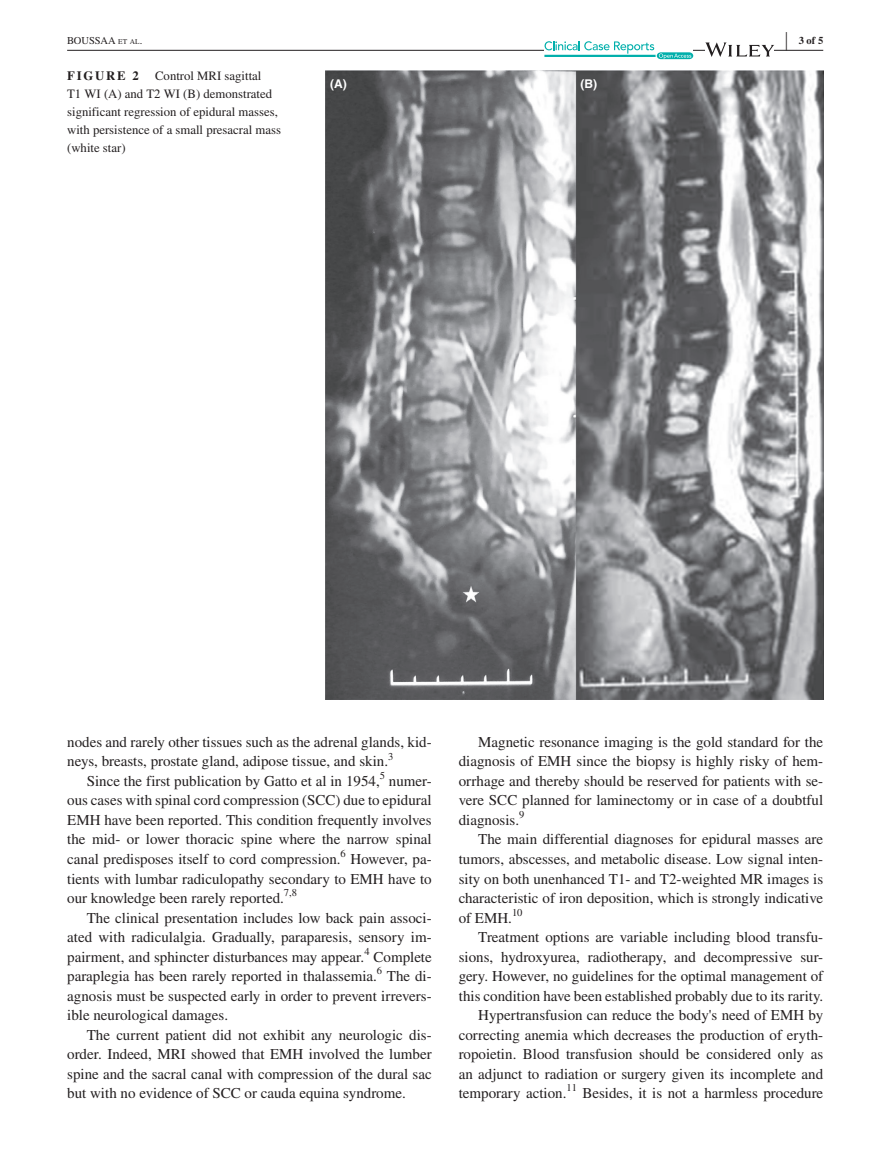
<style>
.page{position:relative;width:893px;height:1174px;background:#fff}
.page>*{position:absolute;margin:0;border:0;box-sizing:border-box;transform-origin:0 0}
.t1{font:700 25.95px "STIX";color:#231f20;scale:.36 1}
.t2{font:15px/19.5px "STIX";color:#231f20;text-align:justify}
.t3{font:12.75px/18px "STIX";color:#231f20}
.t4{font:700 12.75px "STIX";letter-spacing:.14em;color:#231f20}
.t5{font:700 12px "Helvetica";color:#fff}
.t6{font:10.5px "STIX";color:#231f20}
.t7{font:10.5px "STIX";color:#231f20}
.t8{font:700 10.5px "STIX";color:#231f20}
.s1{font-size:7.35px}
</style>
<div class="page">
<hr style="left:67px;top:50px;width:756px;height:1px;background:#231f20">
<svg style="left:544px;top:41px;width:149px;height:18px"></svg>
<svg style="left:705px;top:42px;width:69px;height:15px"></svg>
<img style="left:326px;top:70px;width:497px;height:629px">
<h1 class="t1" style="left:785px;top:26px;width:7px">|</h1>
<p class="t7" style="left:67px;top:33px;width:77px">BOUSSAA <span class="s1">et al</span>.</p>
<p class="t8" style="left:799px;top:34px;width:26px">3 of 5</p>
<p class="t4" style="left:67px;top:68px;width:73px">FIGURE 2</p>
<p class="t3" style="left:67px;top:67px;width:215px;text-indent:88px">Control MRI sagittal<br>T1 WI (A) and T2 WI (B) demonstrated significant regression of epidural masses, with persistence of a small presacral mass (white star)</p>
<p class="t5" style="left:330px;top:77px;width:18px">(A)</p>
<p class="t5" style="left:580px;top:77px;width:18px">(B)</p>
<p class="t2" style="left:67px;top:733px;width:366px">nodes and rarely other tissues such as the adrenal glands, kid&shy;neys, breasts, prostate gland, adipose tissue, and skin.</p>
<p class="t6" style="left:388px;top:749px;width:7px">3</p>
<p class="t2" style="left:87px;top:772px;width:295px">Since the first publication by Gatto et al in 1954,</p>
<p class="t6" style="left:380px;top:768px;width:7px">5</p>
<p class="t2" style="left:67px;top:772px;width:366px;text-indent:322px">numer&shy;ous cases with spinal cord compression (SCC) due to epidural EMH have been reported. This condition frequently involves the mid- or lower thoracic spine where the narrow spinal canal predisposes itself to cord compression.</p>
<p class="t6" style="left:341px;top:846px;width:7px">6</p>
<p class="t2" style="left:67px;top:850px;width:366px;text-indent:283px">However, pa&shy;tients with lumbar radiculopathy secondary to EMH have to our knowledge been rarely reported.</p>
<p class="t6" style="left:284px;top:885px;width:15px">7,8</p>
<p class="t2" style="left:67px;top:908px;width:366px;text-indent:20px">The clinical presentation includes low back pain associ&shy;ated with radiculalgia. Gradually, paraparesis, sensory im&shy;pairment, and sphincter disturbances may appear.</p>
<p class="t6" style="left:364px;top:944px;width:7px">4</p>
<p class="t2" style="left:67px;top:947px;width:366px;text-indent:306px">Complete paraplegia has been rarely reported in thalassemia.</p>
<p class="t6" style="left:377px;top:963px;width:7px">6</p>
<p class="t2" style="left:67px;top:967px;width:366px;text-indent:320px">The di&shy;agnosis must be suspected early in order to prevent irrevers&shy;ible neurological damages.</p>
<p class="t2" style="left:67px;top:1025px;width:366px;text-indent:19px">The current patient did not exhibit any neurologic dis&shy;order. Indeed, MRI showed that EMH involved the lumber spine and the sacral canal with compression of the dural sac but with no evidence of SCC or cauda equina syndrome.</p>
<p class="t2" style="left:459px;top:733px;width:366px;text-indent:20px">Magnetic resonance imaging is the gold standard for the diagnosis of EMH since the biopsy is highly risky of hem&shy;orrhage and thereby should be reserved for patients with se&shy;vere SCC planned for laminectomy or in case of a doubtful diagnosis.</p>
<p class="t6" style="left:519px;top:807px;width:7px">9</p>
<p class="t2" style="left:459px;top:830px;width:366px;text-indent:20px">The main differential diagnoses for epidural masses are tumors, abscesses, and metabolic disease. Low signal inten&shy;sity on both unenhanced T1- and T2-weighted MR images is characteristic of iron deposition, which is strongly indicative of EMH.</p>
<p class="t6" style="left:512px;top:905px;width:12px">10</p>
<p class="t2" style="left:478px;top:928px;width:347px">Treatment options are variable including blood transfu-</p>
<p class="t2" style="left:459px;top:947px;width:366px">sions, hydroxyurea, radiotherapy, and decompressive sur-</p>
<p class="t2" style="left:459px;top:967px;width:366px">gery. However, no guidelines for the optimal management of</p>
<p class="t2" style="left:459px;top:986px;width:366px">this condition have been established probably due to its rarity.</p>
<p class="t2" style="left:478px;top:1006px;width:347px">Hypertransfusion can reduce the body's need of EMH by</p>
<p class="t2" style="left:459px;top:1025px;width:366px">correcting anemia which decreases the production of eryth-</p>
<p class="t2" style="left:459px;top:1045px;width:366px">ropoietin. Blood transfusion should be considered only as</p>
<p class="t2" style="left:459px;top:1064px;width:366px">an adjunct to radiation or surgery given its incomplete and</p>
<p class="t2" style="left:459px;top:1084px;width:109px">temporary action.</p>
<p class="t6" style="left:566px;top:1080px;width:12px">11</p>
<p class="t2" style="left:582px;top:1084px;width:242px">Besides, it is not a harmless procedure</p>
</div>
